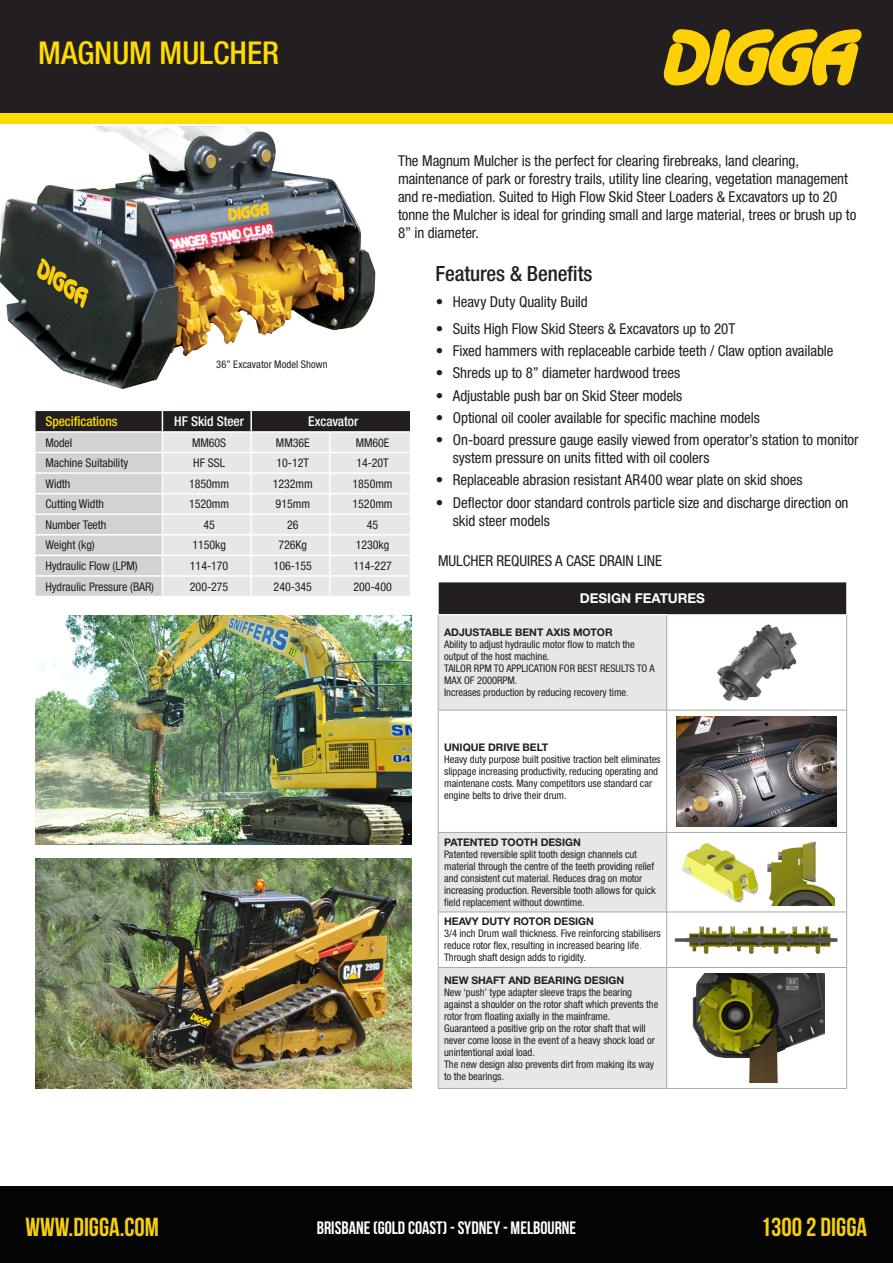
<style>
.page{position:relative;width:893px;height:1263px;background:#fff}
.page>*{position:absolute;margin:0;border:0;box-sizing:border-box;transform-origin:0 0}
.t1{font:500 condensed 31.5px "Helvetica Neue LT Std";color:#ffdc01}
.t2{font:700 26.1px "Bebas Neue";color:#f7cf0d}
.t3{font:500 condensed 21px "Helvetica Neue LT Std";letter-spacing:-.005em;color:#231f20}
.t4{font:700 18px "Bebas Neue";color:#fff}
.Suit_Machine_Types{font:condensed 15px/18px "Helvetica Neue LT Std";letter-spacing:-.005em;color:#231f20}
.t5{font:500 condensed 13.5px "Helvetica Neue LT Std";letter-spacing:-.005em;color:#fff}
.t6{font:500 condensed 13.5px "Helvetica Neue LT Std";letter-spacing:-.005em;color:#ffdc01}
.t7{font:700 13.5px "Helvetica Neue LT Std";letter-spacing:-.005em;color:#fff}
.t8{font:condensed 12px "Helvetica Neue LT Std";letter-spacing:-.005em;color:#231f20}
.Suit_Machine_Types-2{font:condensed 10.5px/12px "Helvetica Neue LT Std";letter-spacing:-.005em;color:#231f20}
.t9{font:700 10.5px "Helvetica Neue LT Std";letter-spacing:-.005em;color:#231f20}
.s1{font-weight:100;font-stretch:normal}
</style>
<div class="page">
<div style="left:0;top:0;width:893px;height:114px;background:#231f20"></div>
<div style="left:0;top:113px;width:893px;height:10px;background:#ffdc01"></div>
<svg style="left:664px;top:29px;width:198px;height:57px"></svg>
<div style="left:0;top:1186px;width:893px;height:77px;background:#040503"></div>
<img style="left:0;top:126px;width:376px;height:263px">
<svg style="left:35px;top:410px;width:375px;height:186px;background:#cdcdcf"></svg>
<hr style="left:251px;top:431px;width:79px;height:2px;background:#fff">
<hr style="left:330px;top:431px;width:81px;height:2px;background:#fff">
<img style="left:36px;top:615px;width:375px;height:230px">
<img style="left:36px;top:858px;width:375px;height:231px">
<div style="left:438px;top:582px;width:409px;height:33px;background:#231f20"></div>
<svg style="left:439px;top:615px;width:407px;height:473px"></svg>
<svg style="left:439px;top:833px;width:227px;height:255px;fill:#e6e7e9"></svg>
<hr style="left:438px;top:615px;width:1px;height:95px;background:#a8a9ad">
<hr style="left:666px;top:615px;width:1px;height:95px;background:#a8a9ad">
<hr style="left:846px;top:615px;width:1px;height:95px;background:#a8a9ad">
<hr style="left:438px;top:710px;width:229px;height:1px;background:#a8a9ad">
<hr style="left:438px;top:710px;width:1px;height:122px;background:#a8a9ad">
<hr style="left:667px;top:710px;width:180px;height:1px;background:#a8a9ad">
<hr style="left:666px;top:710px;width:1px;height:122px;background:#a8a9ad">
<hr style="left:846px;top:710px;width:1px;height:122px;background:#a8a9ad">
<hr style="left:438px;top:832px;width:229px;height:1px;background:#a8a9ad">
<hr style="left:438px;top:833px;width:1px;height:79px;background:#a8a9ad">
<hr style="left:667px;top:832px;width:180px;height:1px;background:#a8a9ad">
<hr style="left:666px;top:833px;width:1px;height:79px;background:#a8a9ad">
<hr style="left:846px;top:833px;width:1px;height:79px;background:#a8a9ad">
<hr style="left:438px;top:912px;width:229px;height:1px;background:#a8a9ad">
<hr style="left:438px;top:912px;width:1px;height:55px;background:#a8a9ad">
<hr style="left:667px;top:912px;width:180px;height:1px;background:#a8a9ad">
<hr style="left:666px;top:912px;width:1px;height:55px;background:#a8a9ad">
<hr style="left:846px;top:912px;width:1px;height:55px;background:#a8a9ad">
<hr style="left:438px;top:967px;width:229px;height:1px;background:#a8a9ad">
<hr style="left:438px;top:968px;width:1px;height:120px;background:#a8a9ad">
<hr style="left:667px;top:967px;width:180px;height:1px;background:#a8a9ad">
<hr style="left:666px;top:968px;width:1px;height:120px;background:#a8a9ad">
<hr style="left:846px;top:968px;width:1px;height:120px;background:#a8a9ad">
<hr style="left:438px;top:1088px;width:229px;height:1px;background:#a8a9ad">
<hr style="left:667px;top:1088px;width:180px;height:1px;background:#a8a9ad">
<hr style="left:438px;top:582px;width:229px;height:1px;background:#fff">
<hr style="left:438px;top:582px;width:1px;height:32px;background:#fff">
<hr style="left:667px;top:582px;width:180px;height:1px;background:#fff">
<hr style="left:846px;top:582px;width:1px;height:32px;background:#fff">
<hr style="left:438px;top:614px;width:229px;height:1px;background:#fff">
<hr style="left:667px;top:614px;width:180px;height:1px;background:#fff">
<img style="left:715px;top:621px;width:83px;height:83px">
<img style="left:677px;top:716px;width:159px;height:110px">
<img style="left:679px;top:839px;width:83px;height:66px">
<img style="left:764px;top:840px;width:70px;height:65px">
<img style="left:675px;top:921px;width:164px;height:37px">
<img style="left:689px;top:973px;width:135px;height:109px">
<h1 class="t1" style="left:38px;top:34px;width:242px">MAGNUM MULCHER</h1>
<p class="Suit_Machine_Types" style="left:398px;top:152px;width:460px">The Magnum Mulcher is the perfect for clearing firebreaks, land clearing, maintenance of park or forestry trails, utility line clearing, vegetation management and re-mediation. Suited to High Flow Skid Steer Loaders &amp; Excavators up to 20 tonne the Mulcher is ideal for grinding small and large material, trees or brush up to 8” in diameter.</p>
<p class="Suit_Machine_Types-2" style="left:216px;top:358px;width:113px">36” Excavator Model Shown</p>
<p class="t6" style="left:45px;top:413px;width:74px">Specifications</p>
<p class="t5" style="left:174px;top:413px;width:71px">HF Skid Steer</p>
<p class="t5" style="left:308px;top:413px;width:51px">Excavator</p>
<p class="t8" style="left:45px;top:435px;width:28px">Model</p>
<p class="t8" style="left:192px;top:435px;width:36px">MM60S</p>
<p class="t8" style="left:276px;top:435px;width:35px">MM36E</p>
<p class="t8" style="left:356px;top:435px;width:35px">MM60E</p>
<p class="t8" style="left:45px;top:456px;width:84px">Machine Suitability</p>
<p class="t8" style="left:193px;top:456px;width:33px">HF SSL</p>
<p class="t8" style="left:277px;top:456px;width:34px">10-12T</p>
<p class="t8" style="left:356px;top:456px;width:34px">14-20T</p>
<p class="t8" style="left:45px;top:476px;width:27px">Width</p>
<p class="t8" style="left:189px;top:476px;width:42px">1850mm</p>
<p class="t8" style="left:273px;top:476px;width:42px">1232mm</p>
<p class="t8" style="left:353px;top:476px;width:42px">1850mm</p>
<p class="t8" style="left:45px;top:497px;width:60px">Cutting Width</p>
<p class="t8" style="left:189px;top:497px;width:42px">1520mm</p>
<p class="t8" style="left:276px;top:497px;width:36px">915mm</p>
<p class="t8" style="left:353px;top:497px;width:42px">1520mm</p>
<p class="t8" style="left:45px;top:518px;width:63px">Number Teeth</p>
<p class="t8" style="left:203px;top:518px;width:13px">45</p>
<p class="t8" style="left:287px;top:518px;width:13px">26</p>
<p class="t8" style="left:367px;top:518px;width:13px">45</p>
<p class="t8" style="left:45px;top:538px;width:51px">Weight (kg)</p>
<p class="t8" style="left:192px;top:538px;width:35px">1150kg</p>
<p class="t8" style="left:279px;top:538px;width:30px">726Kg</p>
<p class="t8" style="left:356px;top:538px;width:35px">1230kg</p>
<p class="t8" style="left:45px;top:559px;width:94px">Hydraulic Flow (LPM)</p>
<p class="t8" style="left:190px;top:559px;width:40px">114-170</p>
<p class="t8" style="left:274px;top:559px;width:40px">106-155</p>
<p class="t8" style="left:353px;top:559px;width:40px">114-227</p>
<p class="t8" style="left:45px;top:579px;width:110px">Hydraulic Pressure (BAR)</p>
<p class="t8" style="left:190px;top:579px;width:40px">200-275</p>
<p class="t8" style="left:274px;top:579px;width:40px">240-345</p>
<p class="t8" style="left:353px;top:579px;width:40px">200-400</p>
<p class="t3" style="left:436px;top:261px;width:158px">Features &amp; Benefits</p>
<p class="Suit_Machine_Types" style="left:436px;top:293px;width:154px">• Heavy Duty Quality Build</p>
<p class="Suit_Machine_Types" style="left:436px;top:319px;width:301px">• Suits High Flow Skid Steers &amp; Excavators up to 20T</p>
<p class="Suit_Machine_Types" style="left:436px;top:342px;width:399px">• Fixed hammers with replaceable carbide teeth / Claw option available</p>
<p class="Suit_Machine_Types" style="left:436px;top:364px;width:246px">• Shreds up to 8” diameter hardwood trees</p>
<p class="Suit_Machine_Types" style="left:436px;top:386px;width:248px">• Adjustable push bar on Skid Steer models</p>
<p class="Suit_Machine_Types" style="left:436px;top:408px;width:326px">• Optional oil cooler available for specific machine models</p>
<p class="Suit_Machine_Types" style="left:453px;top:431px;width:407px;text-indent:-17px">• On-board pressure gauge easily viewed from operator’s station to monitor system pressure on units fitted with oil coolers</p>
<p class="Suit_Machine_Types" style="left:436px;top:471px;width:368px">• Replaceable abrasion resistant AR400 wear plate on skid shoes</p>
<p class="Suit_Machine_Types" style="left:453px;top:493px;width:397px;text-indent:-17px">• Deflector door standard controls particle size and discharge direction on skid steer models</p>
<p class="Suit_Machine_Types" style="left:438px;top:551px;width:225px">MULCHER REQUIRES A CASE DRAIN LINE</p>
<p class="t7" style="left:580px;top:590px;width:127px">DESIGN FEATURES</p>
<p class="t9" style="left:444px;top:626px;width:170px">ADJUSTABLE BENT AXIS MOTOR</p>
<p class="Suit_Machine_Types-2" style="left:444px;top:638px;width:192px">Ability to adjust hydraulic motor flow to match the output of the host machine.</p>
<p class="Suit_Machine_Types-2" style="left:444px;top:662px;width:212px">TAILOR RPM TO APPLICATION FOR BEST RESULTS TO A<br>MAX OF 2000RPM.</p>
<p class="Suit_Machine_Types-2" style="left:444px;top:686px;width:186px">Increases production by reducing recovery time<span class="s1">.</span></p>
<p class="t9" style="left:444px;top:741px;width:105px">UNIQUE DRIVE BELT</p>
<p class="Suit_Machine_Types-2" style="left:444px;top:753px;width:218px">Heavy duty purpose built positive traction belt eliminates slippage increasing productivity, reducing operating and maintenane costs. Many competitors use standard car engine belts to drive their drum.</p>
<p class="t9" style="left:444px;top:836px;width:138px">PATENTED TOOTH DESIGN</p>
<p class="Suit_Machine_Types-2" style="left:444px;top:848px;width:213px">Patented reversible split tooth design channels cut material through the centre of the teeth providing relief and consistent cut material. Reduces drag on motor increasing production. Reversible tooth allows for quick field replacement without downtime.</p>
<p class="t9" style="left:444px;top:915px;width:151px">HEAVY DUTY ROTOR DESIGN</p>
<p class="Suit_Machine_Types-2" style="left:444px;top:928px;width:218px">3/4 inch Drum wall thickness. Five reinforcing stabilisers reduce rotor flex, resulting in increased bearing life<span class="s1">.</span></p>
<p class="Suit_Machine_Types-2" style="left:444px;top:952px;width:143px">Through shaft design adds to rigidity.</p>
<p class="t9" style="left:444px;top:973px;width:182px">NEW SHAFT AND BEARING DESIGN</p>
<p class="Suit_Machine_Types-2" style="left:444px;top:986px;width:216px">New ‘push’ type adapter sleeve traps the bearing against a shoulder on the rotor shaft which prevents the rotor from floating axially in the mainframe.</p>
<p class="Suit_Machine_Types-2" style="left:444px;top:1022px;width:212px">Guaranteed a positive grip on the rotor shaft that will never come loose in the event of a heavy shock load or unintentional axial load.</p>
<p class="Suit_Machine_Types-2" style="left:444px;top:1058px;width:212px">The new design also prevents dirt from making its way to the bearings.</p>
<h2 class="t2" style="left:26px;top:1212px;width:135px">WWW.DIGGA.COM</h2>
<h3 class="t4" style="left:317px;top:1218px;width:261px">BRISBANE (GOLD COAST) - SYDNEY - MELBOURNE</h3>
<h2 class="t2" style="left:761px;top:1212px;width:108px">1300 2 DIGGA</h2>
</div>
